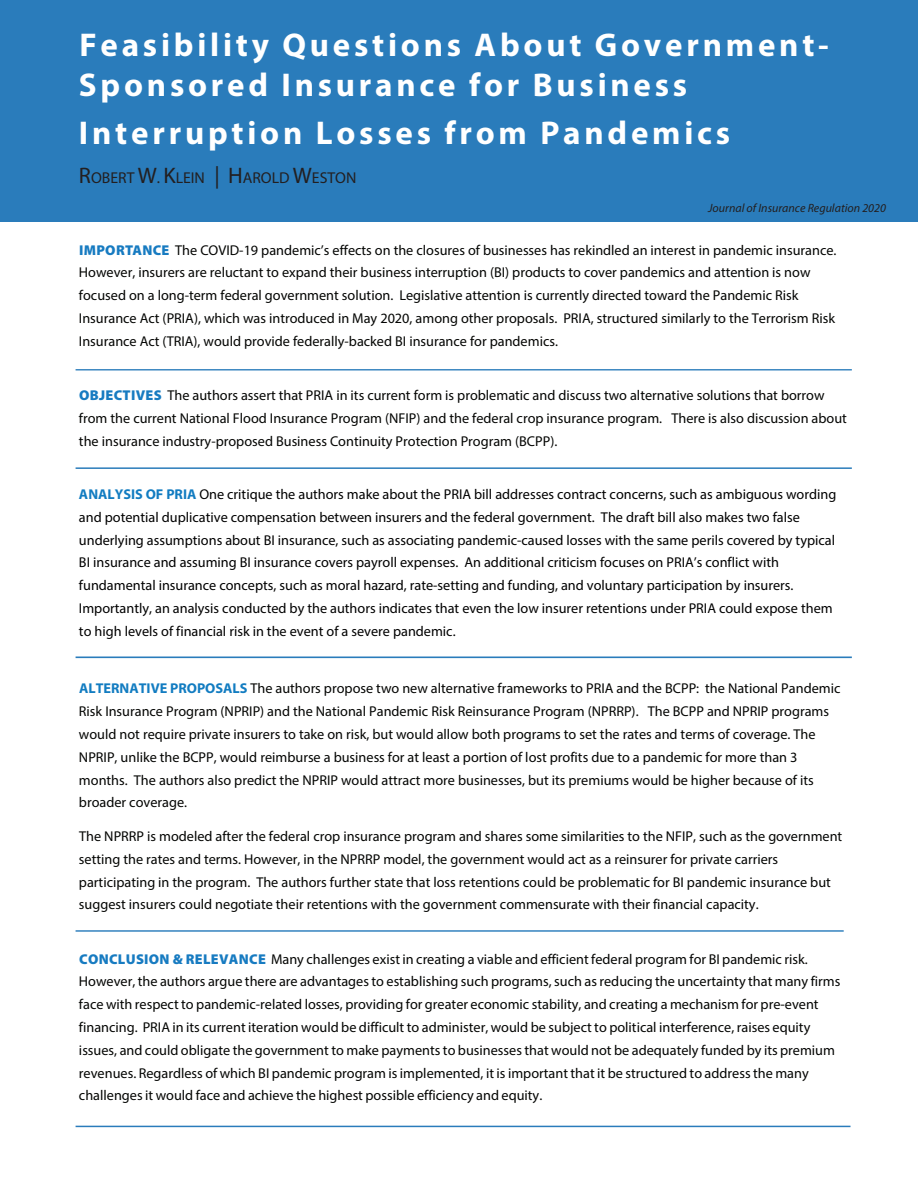
<style>
.page{position:relative;width:918px;height:1188px;background:#fff}
.page>*{position:absolute;margin:0;border:0;box-sizing:border-box;transform-origin:0 0}
.Authors{font:700 33px/39.6px "Myriad Pro";letter-spacing:.115em;color:#fff}
.Authors-2{font:15.75px "Myriad Pro";color:#231f20}
.Body{font:14.25px/22.8px "Myriad Pro";color:#040503}
.t1{font:14.25px/22.8px "Myriad Pro";color:#000}
.t2{font:italic 12px "Myriad Pro";color:#231f20}
.s1{font-size:22.5px}
.s2{font-weight:900;color:#177bc1}
.s3{font-weight:700;color:#127cc1}
</style>
<div class="page">
<div style="left:0;top:0;width:918px;height:222px;background:#2a7cbb"></div>
<hr style="left:76px;top:1126px;width:775px;height:1px;background:#2a7cbb">
<hr style="left:76px;top:369px;width:776px;height:2px;background:#2a7cbb">
<hr style="left:76px;top:467px;width:776px;height:2px;background:#2a7cbb">
<hr style="left:76px;top:657px;width:776px;height:1px;background:#2a7cbb">
<hr style="left:76px;top:930px;width:768px;height:2px;background:#2a7cbb">
<p class="Authors" style="left:79px;top:24px;width:751px">Feasibility Questions About Government-<br>Sponsored Insurance for Business</p>
<p class="Authors" style="left:79px;top:112px;width:653px">Interruption Losses from Pandemics</p>
<p class="Authors-2" style="left:79px;top:168px;width:279px"><span class="s1">R</span>OBERT <span class="s1">W</span>. <span class="s1">K</span>LEIN <span class="s1">|</span> <span class="s1">H</span>AROLD <span class="s1">W</span>ESTON</p>
<p class="t2" style="left:708px;top:201px;width:179px">Journal of Insurance Regulation 2020</p>
<p class="Body" style="left:79px;top:238px;width:759px"><span class="s2">IMPORTANCE</span> The COVID-19 pandemic’s effects on the closures of businesses has rekindled an interest in pandemic insurance.<br>However, insurers are reluctant to expand their business interruption (BI) products to cover pandemics and attention is now focused on a long-term federal government solution. Legislative attention is currently directed toward the Pandemic Risk Insurance Act (PRIA), which was introduced in May 2020, among other proposals. PRIA, structured similarly to the Terrorism Risk Insurance Act (TRIA), would provide federally-backed BI insurance for pandemics.</p>
<p class="Body" style="left:79px;top:384px;width:770px"><span class="s2">OBJECTIVES</span> The authors assert that PRIA in its current form is problematic and discuss two alternative solutions that borrow from the current National Flood Insurance Program (NFIP) and the federal crop insurance program. There is also discussion about the insurance industry-proposed Business Continuity Protection Program (BCPP).</p>
<p class="t1" style="left:79px;top:483px;width:759px"><span class="s3">ANALYSIS OF PRIA</span> One critique the authors make about the PRIA bill addresses contract concerns, such as ambiguous wording and potential duplicative compensation between insurers and the federal government. The draft bill also makes two false underlying assumptions about BI insurance, such as associating pandemic-caused losses with the same perils covered by typical BI insurance and assuming BI insurance covers payroll expenses. An additional criticism focuses on PRIA’s conflict with fundamental insurance concepts, such as moral hazard, rate-setting and funding, and voluntary participation by insurers.<br>Importantly, an analysis conducted by the authors indicates that even the low insurer retentions under PRIA could expose them to high levels of financial risk in the event of a severe pandemic.</p>
<p class="Body" style="left:79px;top:677px;width:763px"><span class="s3">ALTERNATIVE PROPOSALS</span> The authors propose two new alternative frameworks to PRIA and the BCPP: the National Pandemic Risk Insurance Program (NPRIP) and the National Pandemic Risk Reinsurance Program (NPRRP). The BCPP and NPRIP programs would not require private insurers to take on risk, but would allow both programs to set the rates and terms of coverage. The NPRIP, unlike the BCPP, would reimburse a business for at least a portion of lost profits due to a pandemic for more than 3 months. The authors also predict the NPRIP would attract more businesses, but its premiums would be higher because of its broader coverage.</p>
<p class="Body" style="left:79px;top:825px;width:765px">The NPRRP is modeled after the federal crop insurance program and shares some similarities to the NFIP, such as the government setting the rates and terms. However, in the NPRRP model, the government would act as a reinsurer for private carriers participating in the program. The authors further state that loss retentions could be problematic for BI pandemic insurance but suggest insurers could negotiate their retentions with the government commensurate with their financial capacity.</p>
<p class="Body" style="left:79px;top:947px;width:763px"><span class="s2">CONCLUSION &amp; RELEVANCE</span> Many challenges exist in creating a viable and efficient federal program for BI pandemic risk.<br>However, the authors argue there are advantages to establishing such programs, such as reducing the uncertainty that many firms face with respect to pandemic-related losses, providing for greater economic stability, and creating a mechanism for pre-event financing. PRIA in its current iteration would be difficult to administer, would be subject to political interference, raises equity issues, and could obligate the government to make payments to businesses that would not be adequately funded by its premium revenues. Regardless of which BI pandemic program is implemented, it is important that it be structured to address the many challenges it would face and achieve the highest possible efficiency and equity.</p>
</div>
